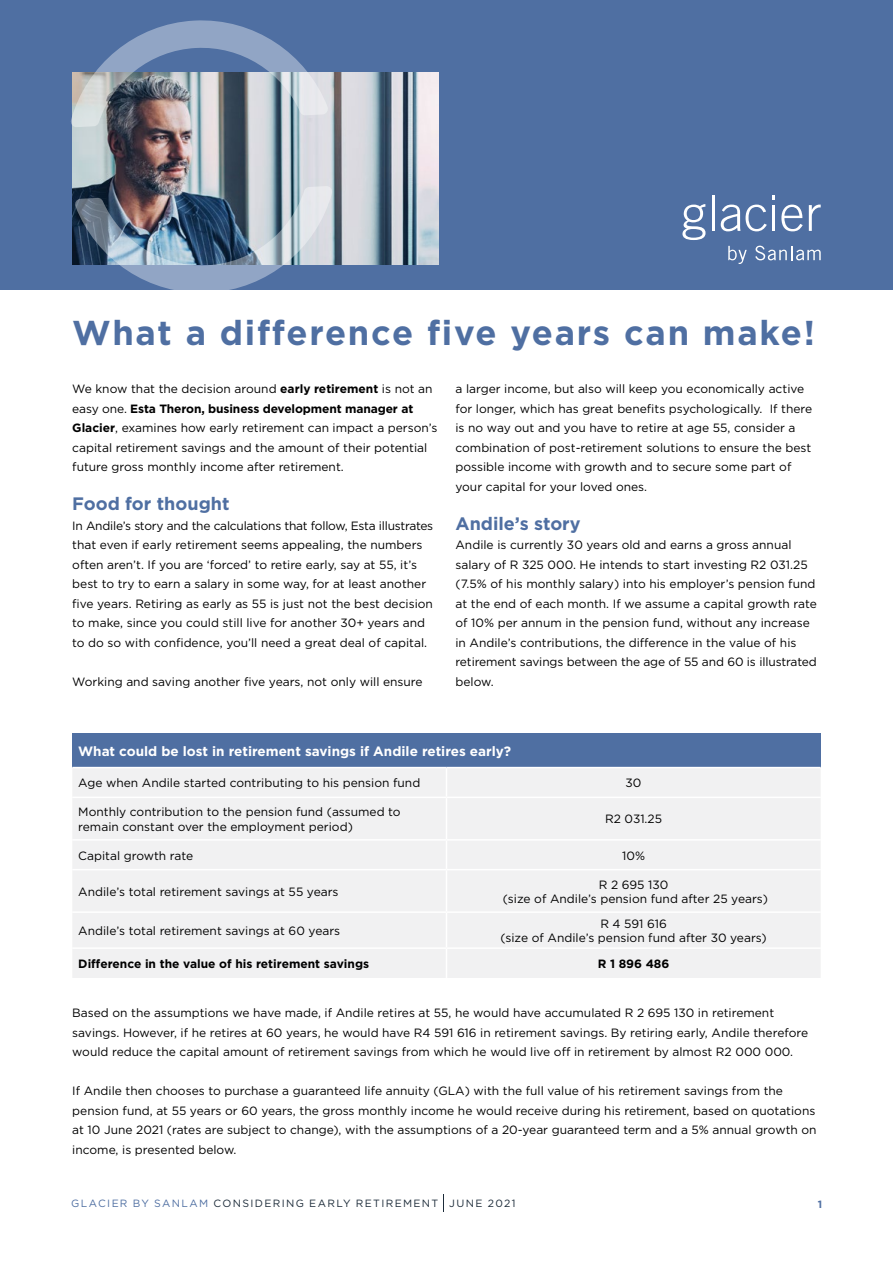
<style>
.page{position:relative;width:893px;height:1263px;background:#fff}
.page>*{position:absolute;margin:0;border:0;box-sizing:border-box;transform-origin:0 0}
.t1{font:700 34.5px "Gotham";letter-spacing:.05em;color:#4f6fa2}
.t2{font:700 18px "Gotham";color:#4f6fa2}
.t3{font:700 13.5px "Gotham";color:#fff}
.t4{font:12px/19.5px "Gotham";color:#000}
.t5{font:700 12px "Gotham";color:#000}
.t6{font:10.5px "Gotham";letter-spacing:.13em;color:#1c2b39}
.t7{font:700 10.5px "Gotham";color:#4f6fa2}
.s1{font-weight:700}
.s2{color:#4f6fa2}
</style>
<div class="page">
<svg style="left:443px;top:1195px;width:1px;height:17px"></svg>
<div style="left:0;top:0;width:893px;height:289px;background:#4f6fa2"></div>
<img style="left:72px;top:72px;width:366px;height:192px">
<svg style="left:728px;top:246px;width:19px;height:18px"></svg>
<svg style="left:755px;top:246px;width:66px;height:14px"></svg>
<svg style="left:809px;top:205px;width:12px;height:26px"></svg>
<svg style="left:682px;top:204px;width:23px;height:36px"></svg>
<hr style="left:712px;top:195px;width:3px;height:36px;background:#fff">
<svg style="left:721px;top:205px;width:46px;height:26px"></svg>
<hr style="left:772px;top:205px;width:3px;height:26px;background:#fff">
<svg style="left:772px;top:195px;width:3px;height:4px"></svg>
<svg style="left:781px;top:205px;width:22px;height:26px"></svg>
<svg style="left:71px;top:20px;width:258px;height:107px"></svg>
<img style="left:74px;top:186px;width:264px;height:104px">
<div style="left:72px;top:733px;width:749px;height:34px;background:#4f6fa2"></div>
<div style="left:73px;top:769px;width:747px;height:209px;background:#f1f1f2"></div>
<svg style="left:446px;top:769px;width:1px;height:27px"></svg>
<hr style="left:72px;top:796px;width:374px;height:2px;background:#fff">
<hr style="left:446px;top:796px;width:375px;height:2px;background:#fff">
<hr style="left:446px;top:798px;width:1px;height:41px;background:#fff">
<hr style="left:72px;top:839px;width:374px;height:2px;background:#fff">
<hr style="left:446px;top:839px;width:375px;height:2px;background:#fff">
<svg style="left:446px;top:841px;width:1px;height:28px"></svg>
<hr style="left:72px;top:869px;width:374px;height:1px;background:#fff">
<hr style="left:446px;top:869px;width:375px;height:1px;background:#fff">
<hr style="left:446px;top:870px;width:1px;height:41px;background:#fff">
<hr style="left:72px;top:911px;width:374px;height:2px;background:#fff">
<hr style="left:446px;top:911px;width:375px;height:2px;background:#fff">
<hr style="left:446px;top:913px;width:1px;height:34px;background:#fff">
<hr style="left:72px;top:947px;width:374px;height:2px;background:#fff">
<hr style="left:446px;top:947px;width:375px;height:2px;background:#fff">
<svg style="left:446px;top:949px;width:1px;height:29px"></svg>
<h1 class="t1" style="left:72px;top:310px;width:744px">What a difference five years can make!</h1>
<p class="t4" style="left:72px;top:379px;width:367px">We know that the decision around <span class="s1">early retirement</span> is not an easy one. <span class="s1">Esta Theron, business development manager at Glacier</span>, examines how early retirement can impact a person’s capital retirement savings and the amount of their potential future gross monthly income after retirement.</p>
<h2 class="t2" style="left:72px;top:492px;width:159px">Food for thought</h2>
<p class="t4" style="left:72px;top:515px;width:362px">In Andile’s story and the calculations that follow, Esta illustrates that even if early retirement seems appealing, the numbers often aren’t. If you are ‘forced’ to retire early, say at 55, it’s best to try to earn a salary in some way, for at least another five years. Retiring as early as 55 is just not the best decision to make, since you could still live for another 30+ years and to do so with confidence, you’ll need a great deal of capital.</p>
<p class="t4" style="left:72px;top:671px;width:352px">Working and saving another five years, not only will ensure</p>
<p class="t4" style="left:455px;top:379px;width:358px">a larger income, but also will keep you economically active for longer, which has great benefits psychologically. If there is no way out and you have to retire at age 55, consider a combination of post-retirement solutions to ensure the best possible income with growth and to secure some part of your capital for your loved ones.</p>
<h2 class="t2" style="left:455px;top:511px;width:127px">Andile’s story</h2>
<p class="t4" style="left:455px;top:535px;width:363px">Andile is currently 30 years old and earns a gross annual salary of R 325 000. He intends to start investing R2 031.25 (7.5% of his monthly salary) into his employer’s pension fund at the end of each month. If we assume a capital growth rate of 10% per annum in the pension fund, without any increase in Andile’s contributions, the difference in the value of his retirement savings between the age of 55 and 60 is illustrated below.</p>
<p class="t3" style="left:78px;top:742px;width:434px">What could be lost in retirement savings if Andile retires early?</p>
<p class="t4" style="left:78px;top:773px;width:344px">Age when Andile started contributing to his pension fund</p>
<p class="t4" style="left:626px;top:773px;width:17px">30</p>
<p class="t4" style="left:78px;top:804px;width:324px;line-height:14.4px">Monthly contribution to the pension fund (assumed to remain constant over the employment period)</p>
<p class="t4" style="left:605px;top:809px;width:59px">R2 031.25</p>
<p class="t4" style="left:78px;top:845px;width:116px">Capital growth rate</p>
<p class="t4" style="left:622px;top:845px;width:24px">10%</p>
<p class="t4" style="left:78px;top:881px;width:262px">Andile’s total retirement savings at 55 years</p>
<p class="t4" style="left:503px;top:877px;width:266px;line-height:14.4px;text-align:center">R 2 695 130<br>(size of Andile’s pension fund after 25 years)</p>
<p class="t4" style="left:78px;top:921px;width:263px">Andile’s total retirement savings at 60 years</p>
<p class="t4" style="left:500px;top:916px;width:268px;line-height:14.4px;text-align:center">R 4 591 616<br>(size of Andile’s pension fund after 30 years)</p>
<p class="t5" style="left:78px;top:956px;width:292px">Difference in the value of his retirement savings</p>
<p class="t5" style="left:598px;top:956px;width:73px">R 1 896 486</p>
<p class="t4" style="left:72px;top:1003px;width:737px">Based on the assumptions we have made, if Andile retires at 55, he would have accumulated R 2 695 130 in retirement savings. However, if he retires at 60 years, he would have R4 591 616 in retirement savings. By retiring early, Andile therefore would reduce the capital amount of retirement savings from which he would live off in retirement by almost R2 000 000.</p>
<p class="t4" style="left:72px;top:1081px;width:746px">If Andile then chooses to purchase a guaranteed life annuity (GLA) with the full value of his retirement savings from the pension fund, at 55 years or 60 years, the gross monthly income he would receive during his retirement, based on quotations at 10 June 2021 (rates are subject to change), with the assumptions of a 20-year guaranteed term and a 5% annual growth on income, is presented below.</p>
<p class="t6" style="left:71px;top:1197px;width:446px"><span class="s2">GLACIER BY SANLAM</span> CONSIDERING EARLY RETIREMENT JUNE 2021</p>
<p class="t7" style="left:818px;top:1197px;width:6px">1</p>
</div>
